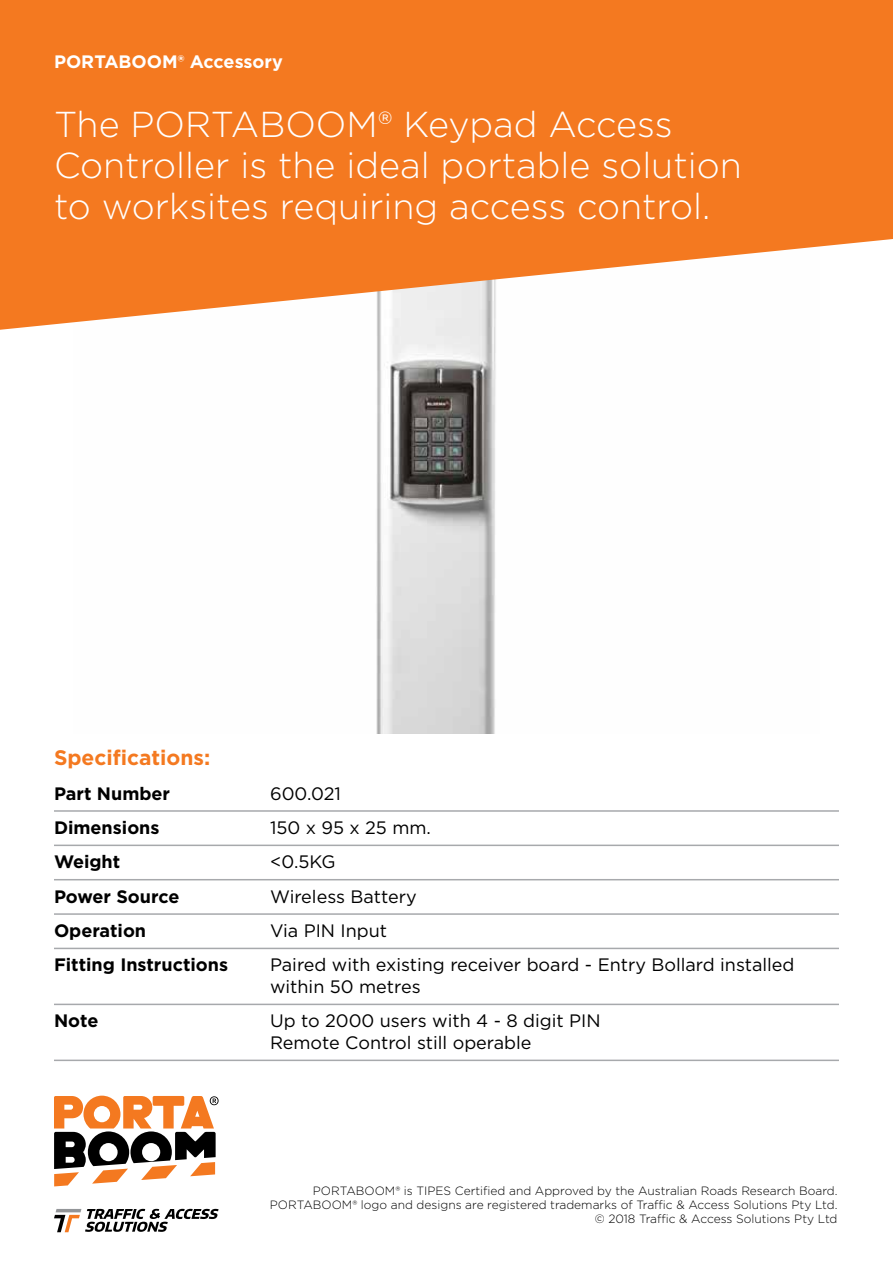
<style>
.page{position:relative;width:893px;height:1263px;background:#fff}
.page>*{position:absolute;margin:0;border:0;box-sizing:border-box;transform-origin:0 0}
.t1{font:300 36px/40.8px "Gotham";color:#fff}
.t2{font:700 21px "Gotham";color:#f47920}
.t3{font:18px/21.6px "Gotham";color:#000}
.t4{font:700 18px "Gotham";color:#000}
.t5{font:700 18px "Gotham";color:#fff}
.t6{font:300 12px/13.8px "Gotham";color:#000;text-align:right}
</style>
<div class="page">
<img style="left:376px;top:330px;width:120px;height:403px">
<svg style="left:54px;top:1209px;width:165px;height:23px"></svg>
<svg style="left:54px;top:1096px;width:165px;height:90px"></svg>
<hr style="left:54px;top:810px;width:785px;height:2px;background:#a7a9ac">
<hr style="left:54px;top:844px;width:785px;height:2px;background:#a7a9ac">
<hr style="left:54px;top:879px;width:785px;height:1px;background:#a7a9ac">
<hr style="left:54px;top:913px;width:785px;height:2px;background:#a7a9ac">
<hr style="left:54px;top:948px;width:785px;height:1px;background:#a7a9ac">
<hr style="left:54px;top:1004px;width:785px;height:1px;background:#a7a9ac">
<hr style="left:54px;top:1059px;width:785px;height:2px;background:#a7a9ac">
<svg style="left:0;top:0;width:893px;height:330px;background:#f58b3e"></svg>
<h3 class="t5" style="left:54px;top:50px;width:230px">PORTABOOM® Accessory</h3>
<h1 class="t1" style="left:54px;top:103px;width:689px">The PORTABOOM® Keypad Access<br>Controller is the ideal portable solution to worksites requiring access control.</h1>
<h2 class="t2" style="left:54px;top:744px;width:158px">Specifications:</h2>
<h3 class="t4" style="left:54px;top:781px;width:118px">Part Number</h3>
<h3 class="t3" style="left:270px;top:782px;width:72px">600.021</h3>
<h3 class="t4" style="left:54px;top:816px;width:107px">Dimensions</h3>
<h3 class="t3" style="left:270px;top:816px;width:163px">150 x 95 x 25 mm.</h3>
<h3 class="t4" style="left:54px;top:850px;width:68px">Weight</h3>
<h3 class="t3" style="left:270px;top:851px;width:67px">&lt;0.5KG</h3>
<h3 class="t4" style="left:54px;top:884px;width:127px">Power Source</h3>
<h3 class="t3" style="left:270px;top:885px;width:148px">Wireless Battery</h3>
<h3 class="t4" style="left:54px;top:919px;width:94px">Operation</h3>
<h3 class="t3" style="left:270px;top:919px;width:119px">Via PIN Input</h3>
<h3 class="t4" style="left:54px;top:953px;width:176px">Fitting Instructions</h3>
<h3 class="t3" style="left:270px;top:954px;width:526px">Paired with existing receiver board - Entry Bollard installed within 50 metres</h3>
<h3 class="t4" style="left:54px;top:1009px;width:46px">Note</h3>
<h3 class="t3" style="left:270px;top:1010px;width:332px">Up to 2000 users with 4 - 8 digit PIN<br>Remote Control still operable</h3>
<p class="t6" style="left:270px;top:1183px;width:569px">PORTABOOM® is TIPES Certified and Approved by the Australian Roads Research Board.<br>PORTABOOM® logo and designs are registered trademarks of Traffic &amp; Access Solutions Pty Ltd. © 2018 Traffic &amp; Access Solutions Pty Ltd</p>
</div>
